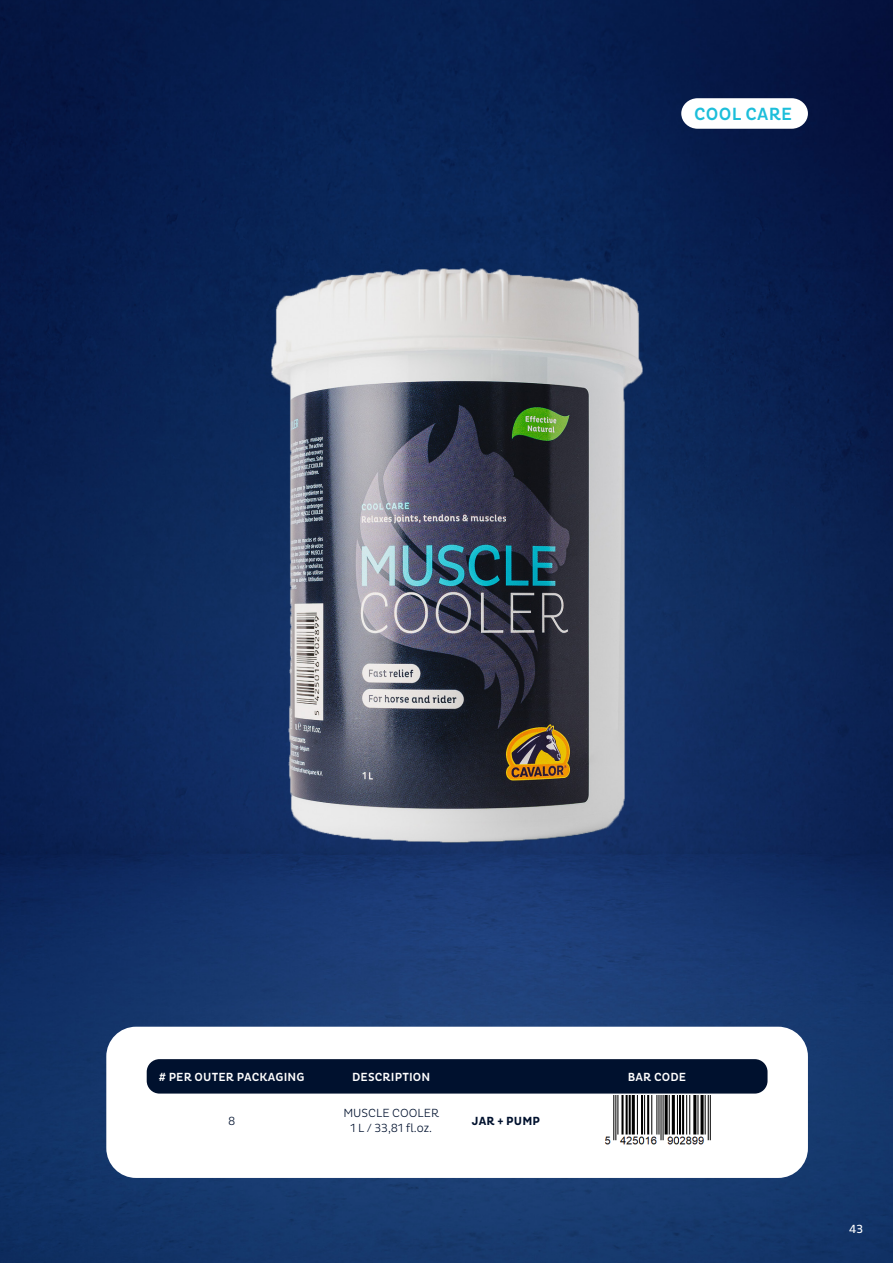
<style>
.page{position:relative;width:893px;height:1263px;background:#fff}
.page>*{position:absolute;margin:0;border:0;box-sizing:border-box;transform-origin:0 0}
.t1{font:500 18px "Pluto Cond";letter-spacing:.015em;color:#1cbeda}
.Titel{font:500 12px "Pluto Cond";letter-spacing:.015em;color:#fff}
.Body{font:300 12px/15px "Pluto Cond";color:#00112e;text-align:center}
.Body-2{font:700 12px "Pluto Cond";letter-spacing:.015em;color:#00112e}
.t2{font:12px "Pluto Cond";color:#fff}
</style>
<div class="page">
<img style="left:0;top:0;width:893px;height:1263px">
<svg style="left:681px;top:98px;width:127px;height:31px"></svg>
<div style="left:106px;top:1027px;width:702px;height:151px;background:#fff;border-radius:30px"></div>
<div style="left:147px;top:1059px;width:620px;height:34px;background:#00112e;border-radius:13px"></div>
<img style="left:604px;top:1095px;width:107px;height:50px">
<img style="left:271px;top:269px;width:372px;height:574px">
<p class="t1" style="left:694px;top:103px;width:99px">COOL CARE</p>
<p class="Titel" style="left:159px;top:1070px;width:147px"># PER OUTER PACKAGING</p>
<p class="Titel" style="left:352px;top:1070px;width:80px">DESCRIPTION</p>
<p class="Titel" style="left:628px;top:1070px;width:60px">BAR CODE</p>
<p class="Body" style="left:228px;top:1113px;width:9px">8</p>
<p class="Body" style="left:343px;top:1106px;width:97px">MUSCLE COOLER<br>1 L / 33,81 fl.oz.</p>
<p class="Body-2" style="left:472px;top:1114px;width:70px">JAR + PUMP</p>
<p class="t2" style="left:849px;top:1222px;width:15px">43</p>
</div>
